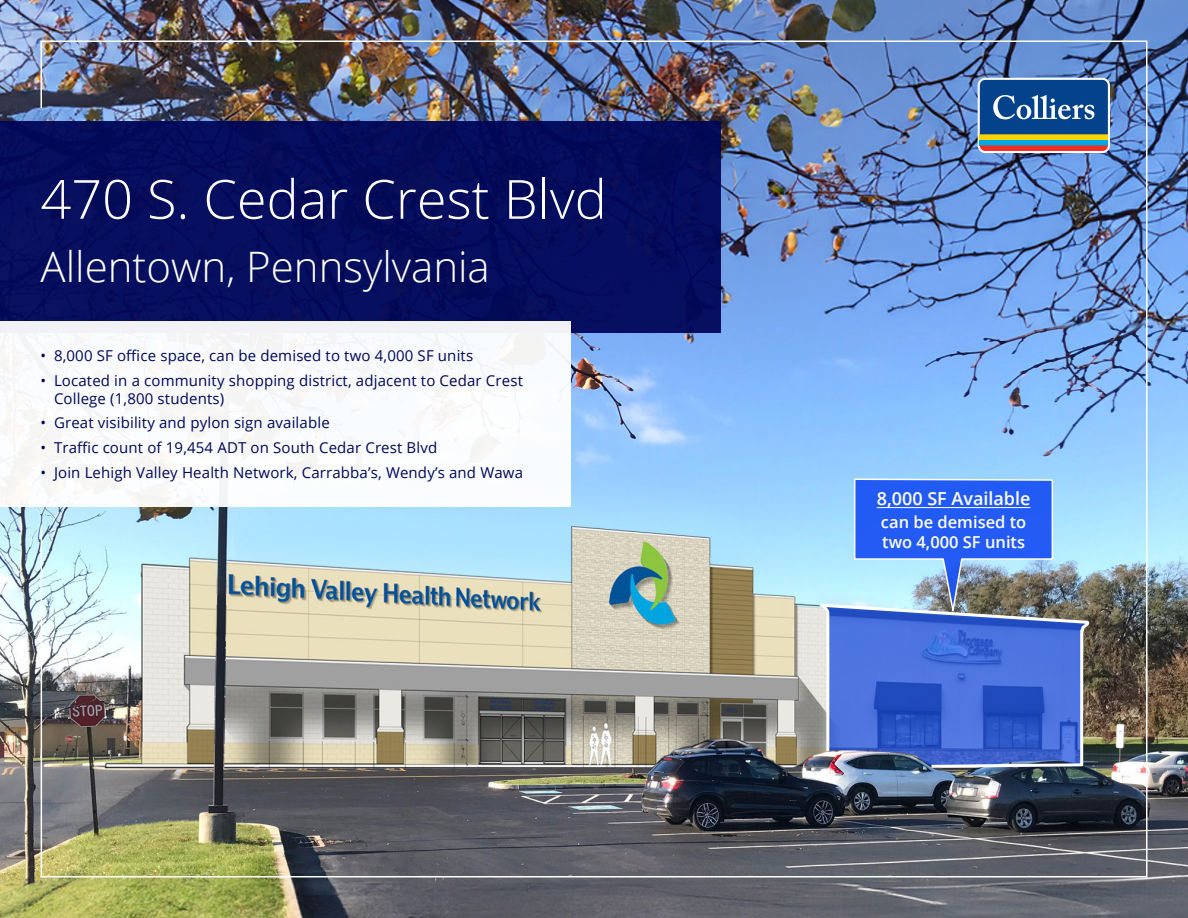
<style>
.page{position:relative;width:1188px;height:918px;background:#fff}
.page>*{position:absolute;margin:0;border:0;box-sizing:border-box;transform-origin:0 0}
.t1{font:300 54px "Open Sans";color:#fff}
.t2{font:300 42px "Open Sans";color:#fff}
.body_indent{font:600 18px "Open Sans";color:#fff}
.body_indent-2{font:600 16.5px/19.8px "Open Sans";color:#fff}
.t3{font:15px/18px "Open Sans";letter-spacing:.01em;color:#000759}
</style>
<div class="page">
<img style="left:0;top:0;width:1188px;height:918px">
<div style="left:0;top:122px;width:721px;height:211px;background:#070f5f"></div>
<div style="left:0;top:321px;width:571px;height:186px;background:#f9f8f8"></div>
<img style="left:40px;top:40px;width:1108px;height:838px">
<svg style="left:818px;top:605px;width:273px;height:164px;background:#7c7f81"></svg>
<svg style="left:821px;top:478px;width:267px;height:288px;background:#5a81d7"></svg>
<hr style="left:877px;top:507px;width:154px;height:1px;background:#fff">
<p class="t1" style="left:40px;top:162px;width:568px">470 S. Cedar Crest Blvd</p>
<p class="t2" style="left:40px;top:238px;width:451px">Allentown, Pennsylvania</p>
<p class="t3" style="left:40px;top:346px;width:434px">• 8,000 SF office space, can be demised to two 4,000 SF units</p>
<p class="t3" style="left:54px;top:371px;width:471px;text-indent:-14px">• Located in a community shopping district, adjacent to Cedar Crest<br>College (1,800 students)</p>
<p class="t3" style="left:40px;top:414px;width:291px">• Great visibility and pylon sign available</p>
<p class="t3" style="left:40px;top:438px;width:398px">• Traffic count of 19,454 ADT on South Cedar Crest Blvd</p>
<p class="t3" style="left:40px;top:463px;width:484px">• Join Lehigh Valley Health Network, Carrabba’s, Wendy’s and Wawa</p>
<p class="body_indent" style="left:877px;top:486px;width:155px">8,000 SF Available</p>
<p class="body_indent-2" style="left:881px;top:512px;width:147px">can be demised to two 4,000 SF units</p>
</div>
